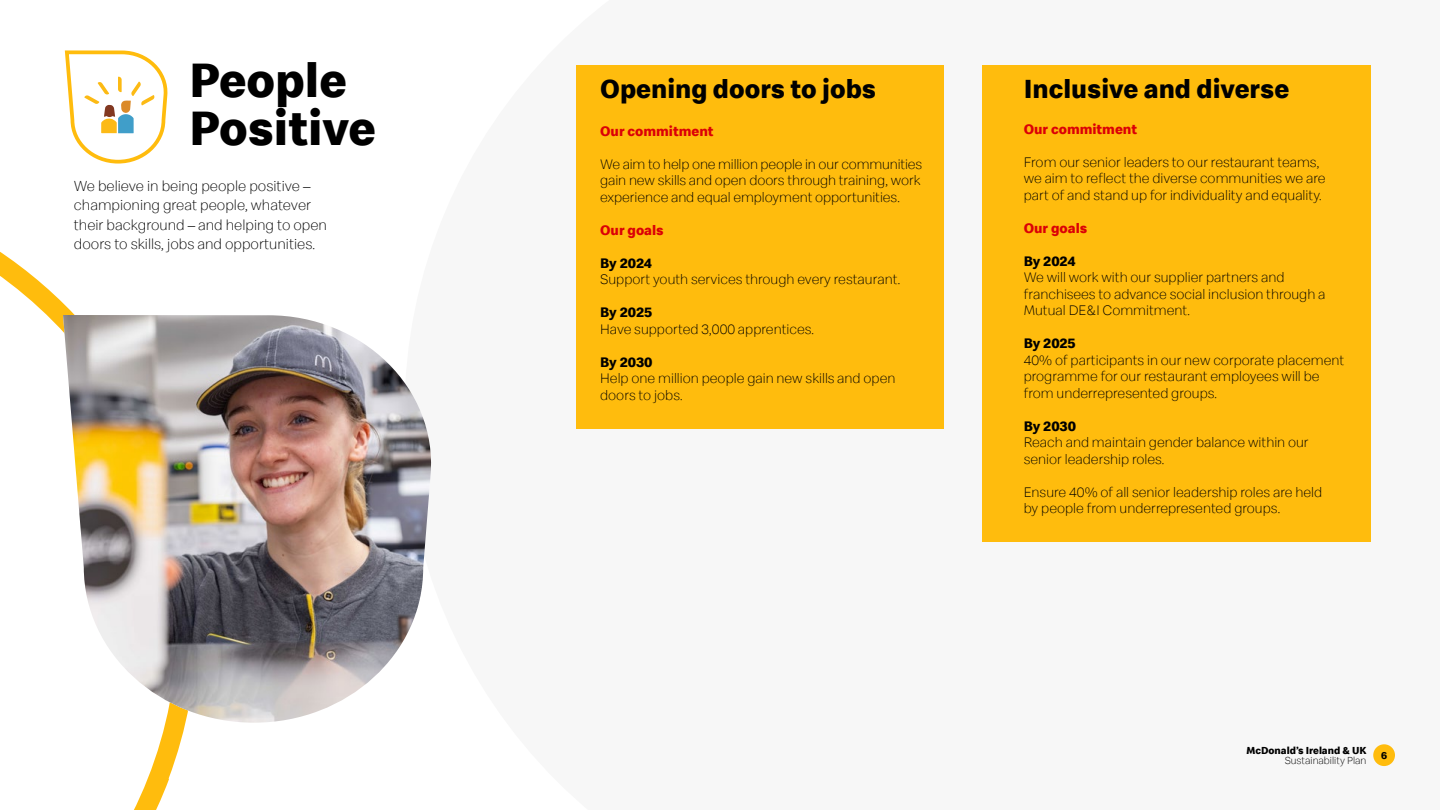
<style>
.page{position:relative;width:1440px;height:810px;background:#fff}
.page>*{position:absolute;margin:0;border:0;box-sizing:border-box;transform-origin:0 0}
.t1{font:700 49.65px/47px "Speedee";color:#000}
.t2{font:700 27px "Speedee";color:#000}
.t3{font:300 15px/19.5px "Speedee";color:#000}
.t4{font:300 14.25px/16.5px "Speedee";color:#000}
.t5{font:700 14.25px "Speedee";color:#db0007}
.t6{font:700 14.25px "Speedee";letter-spacing:-.01em;color:#000}
.t7{font:700 10.5px "Speedee";color:#000}
.t8{font:300 10.5px "Speedee";color:#000}
</style>
<div class="page">
<svg style="left:64px;top:50px;width:104px;height:114px"></svg>
<svg style="left:0;top:251px;width:186px;height:559px"></svg>
<div style="left:576px;top:65px;width:368px;height:364px;background:#ffbc0d"></div>
<div style="left:982px;top:65px;width:389px;height:477px;background:#ffbc0d"></div>
<div style="left:1373px;top:744px;width:22px;height:22px;background:#ffbc0d;border-radius:50%"></div>
<img style="left:63px;top:315px;width:369px;height:408px">
<h1 class="t1" style="left:189px;top:59px;width:188px">People<br>Positive</h1>
<p class="t3" style="left:74px;top:176px;width:255px">We believe in being people positive – championing great people, whatever their background – and helping to open doors to skills, jobs and opportunities.</p>
<h2 class="t2" style="left:600px;top:72px;width:277px">Opening doors to jobs</h2>
<p class="t5" style="left:600px;top:122px;width:115px">Our commitment</p>
<p class="t4" style="left:600px;top:156px;width:324px">We aim to help one million people in our communities gain new skills and open doors through training, work experience and equal employment opportunities.</p>
<p class="t5" style="left:600px;top:221px;width:65px">Our goals</p>
<p class="t6" style="left:600px;top:254px;width:53px">By 2024</p>
<p class="t4" style="left:600px;top:271px;width:302px">Support youth services through every restaurant.</p>
<p class="t6" style="left:600px;top:303px;width:53px">By 2025</p>
<p class="t4" style="left:600px;top:321px;width:216px">Have supported 3,000 apprentices.</p>
<p class="t6" style="left:600px;top:353px;width:54px">By 2030</p>
<p class="t4" style="left:600px;top:370px;width:297px">Help one million people gain new skills and open doors to jobs.</p>
<h2 class="t2" style="left:1024px;top:72px;width:267px">Inclusive and diverse</h2>
<p class="t5" style="left:1024px;top:120px;width:115px">Our commitment</p>
<p class="t4" style="left:1024px;top:154px;width:303px">From our senior leaders to our restaurant teams, we aim to reflect the diverse communities we are part of and stand up for individuality and equality.</p>
<p class="t5" style="left:1024px;top:219px;width:65px">Our goals</p>
<p class="t6" style="left:1024px;top:252px;width:53px">By 2024</p>
<p class="t4" style="left:1024px;top:269px;width:303px">We will work with our supplier partners and franchisees to advance social inclusion through a<br>Mutual DE&amp;I Commitment.</p>
<p class="t6" style="left:1024px;top:334px;width:53px">By 2025</p>
<p class="t4" style="left:1024px;top:352px;width:322px">40% of participants in our new corporate placement programme for our restaurant employees will be from underrepresented groups.</p>
<p class="t6" style="left:1024px;top:417px;width:54px">By 2030</p>
<p class="t4" style="left:1024px;top:434px;width:286px">Reach and maintain gender balance within our senior leadership roles.</p>
<p class="t4" style="left:1024px;top:484px;width:300px">Ensure 40% of all senior leadership roles are held by people from underrepresented groups.</p>
<p class="t7" style="left:1246px;top:744px;width:122px">McDonald’s Ireland &amp; UK</p>
<p class="t8" style="left:1285px;top:754px;width:83px">Sustainability Plan</p>
<p class="t7" style="left:1381px;top:749px;width:8px">6</p>
</div>
